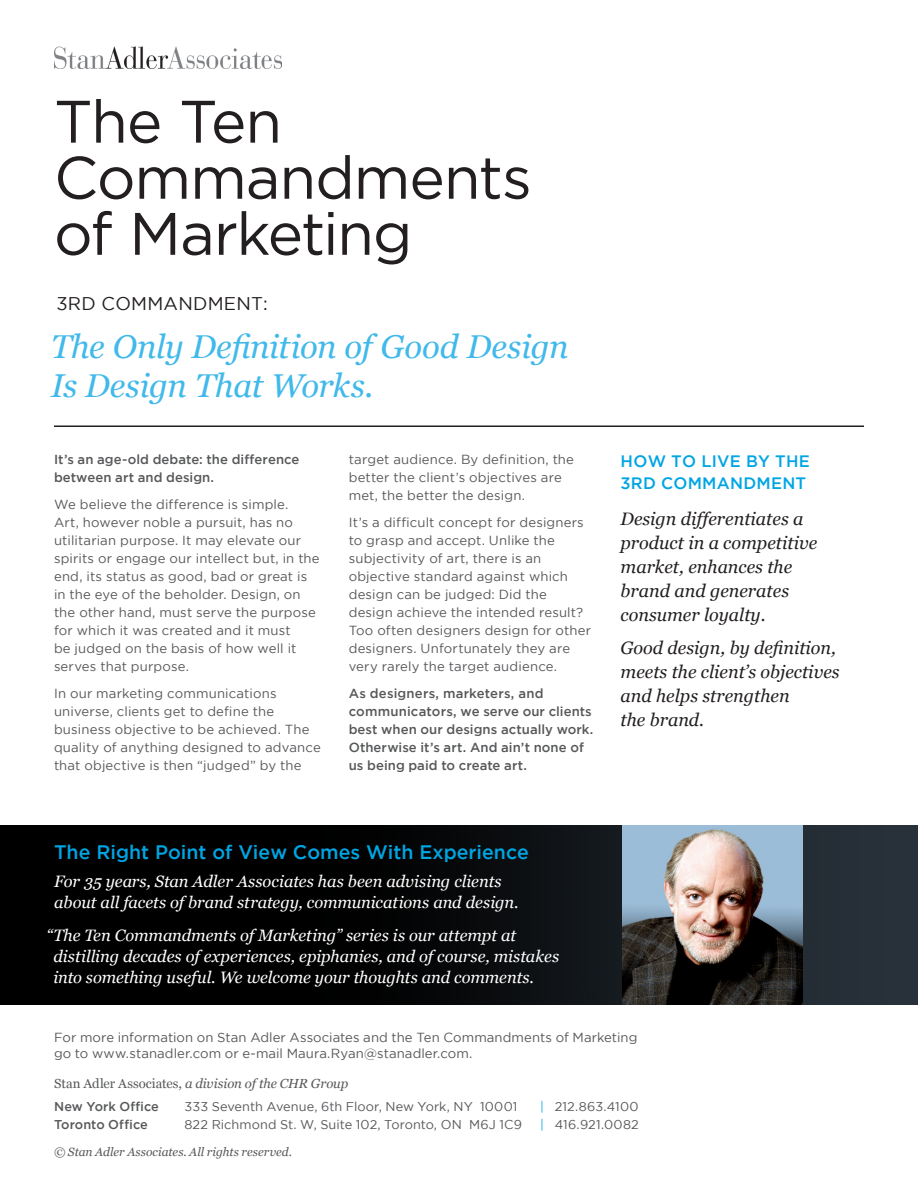
<style>
.page{position:relative;width:918px;height:1188px;background:#fff}
.page>*{position:absolute;margin:0;border:0;box-sizing:border-box;transform-origin:0 0}
.t1{font:59.85px/56.1px "Gotham";letter-spacing:-.02em;color:#231f20}
.t2{font:italic 33px/39px "Georgia";letter-spacing:-.01em;color:#41b9ea}
.t3{font:500 19.5px "Gotham";color:#00a5e3}
.Commadment{font:18.3px "Gotham";letter-spacing:.015em;color:#231f20}
.Body_Sidebar{font:italic 18px/24px "Georgia";color:#231f20}
.body_gotham{font:italic 16.5px/21px "Georgia";letter-spacing:-.005em;color:#fff}
.Head{font:500 16.5px/22.5px "Gotham";letter-spacing:.015em;color:#00a5e3}
.body_gotham-2{font:13.2px/18px "Gotham";letter-spacing:.01em;color:#57585a}
.body_gotham-3{font:500 13.2px/18px "Gotham";letter-spacing:.005em;color:#57585a}
.body_gotham-4{font:italic 13.2px "Georgia";letter-spacing:-.005em;color:#57585a}
.body_gotham-5{font:12.75px "Gotham";letter-spacing:.005em;color:#57585a}
.body_gotham-6{font:500 12.75px "Gotham";color:#57585a}
.body_gotham-7{font:italic 12px "Georgia";color:#57585a}
.s1{font-style:normal}
.s2{color:#13b1e8}
</style>
<div class="page">
<img style="left:54px;top:47px;width:227px;height:21px">
<hr style="left:54px;top:425px;width:810px;height:2px;background:#231f20">
<img style="left:0;top:825px;width:918px;height:180px">
<img style="left:623px;top:825px;width:180px;height:180px">
<p class="t1" style="left:54px;top:93px;width:479px">The Ten<br>Commandments of Marketing</p>
<p class="Commadment" style="left:57px;top:294px;width:213px">3RD COMMANDMENT:</p>
<p class="t2" style="left:51px;top:328px;width:519px">The Only Definition of Good Design<br>Is Design That Works.</p>
<p class="body_gotham-3" style="left:54px;top:450px;width:247px">It’s an age-old debate: the difference between art and design.</p>
<p class="body_gotham-2" style="left:54px;top:495px;width:267px">We believe the difference is simple.<br>Art, however noble a pursuit, has no utilitarian purpose. It may elevate our spirits or engage our intellect but, in the end, its status as good, bad or great is in the eye of the beholder. Design, on the other hand, must serve the purpose for which it was created and it must<br>be judged on the basis of how well it serves that purpose.</p>
<p class="body_gotham-2" style="left:54px;top:684px;width:268px">In our marketing communications universe, clients get to define the business objective to be achieved. The quality of anything designed to advance that objective is then “judged” by the</p>
<p class="body_gotham-2" style="left:349px;top:450px;width:227px">target audience. By definition, the better the client’s objectives are met, the better the design.</p>
<p class="body_gotham-2" style="left:349px;top:513px;width:244px">It’s a difficult concept for designers to grasp and accept. Unlike the subjectivity of art, there is an objective standard against which design can be judged: Did the design achieve the intended result?<br>Too often designers design for other designers. Unfortunately they are very rarely the target audience.</p>
<p class="body_gotham-3" style="left:349px;top:684px;width:246px">As designers, marketers, and communicators, we serve our clients best when our designs actually work.<br>Otherwise it’s art. And ain’t none of us being paid to create art.</p>
<p class="Head" style="left:621px;top:449px;width:191px">HOW TO LIVE BY THE<br>3RD COMMANDMENT</p>
<p class="Body_Sidebar" style="left:621px;top:507px;width:198px">Design differentiates a product in a competitive market, enhances the brand and generates consumer loyalty.</p>
<p class="Body_Sidebar" style="left:621px;top:636px;width:221px">Good design, by definition, meets the client’s objectives and helps strengthen<br>the brand.</p>
<p class="t3" style="left:54px;top:841px;width:477px">The Right Point of View Comes With Experience</p>
<p class="body_gotham" style="left:54px;top:871px;width:466px">For 35 years, Stan Adler Associates has been advising clients about all facets of brand strategy, communications and design.</p>
<p class="body_gotham" style="left:53px;top:925px;width:507px;text-indent:-7px">“The Ten Commandments of Marketing” series is our attempt at distilling decades of experiences, epiphanies, and of course, mistakes into something useful. We welcome your thoughts and comments.</p>
<p class="body_gotham-2" style="left:54px;top:1028px;width:585px;line-height:16.5px">For more information on Stan Adler Associates and the Ten Commandments of Marketing go to www.stanadler.com or e-mail Maura.Ryan@stanadler.com.</p>
<p class="body_gotham-4" style="left:54px;top:1075px;width:296px"><span class="s1">Stan Adler Associates,</span> a division of the CHR Group</p>
<p class="body_gotham-6" style="left:54px;top:1099px;width:106px">New York Office</p>
<p class="body_gotham-5" style="left:184px;top:1099px;width:334px">333 Seventh Avenue, 6th Floor, New York, NY 10001</p>
<p class="body_gotham-5" style="left:540px;top:1099px;width:100px"><span class="s2">|</span> 212.863.4100</p>
<p class="body_gotham-6" style="left:54px;top:1117px;width:95px">Toronto Office</p>
<p class="body_gotham-5" style="left:184px;top:1117px;width:339px">822 Richmond St. W, Suite 102, Toronto, ON M6J 1C9</p>
<p class="body_gotham-5" style="left:540px;top:1117px;width:100px"><span class="s2">|</span> 416.921.0082</p>
<p class="body_gotham-7" style="left:54px;top:1144px;width:239px">© Stan Adler Associates. All rights reserved.</p>
</div>
